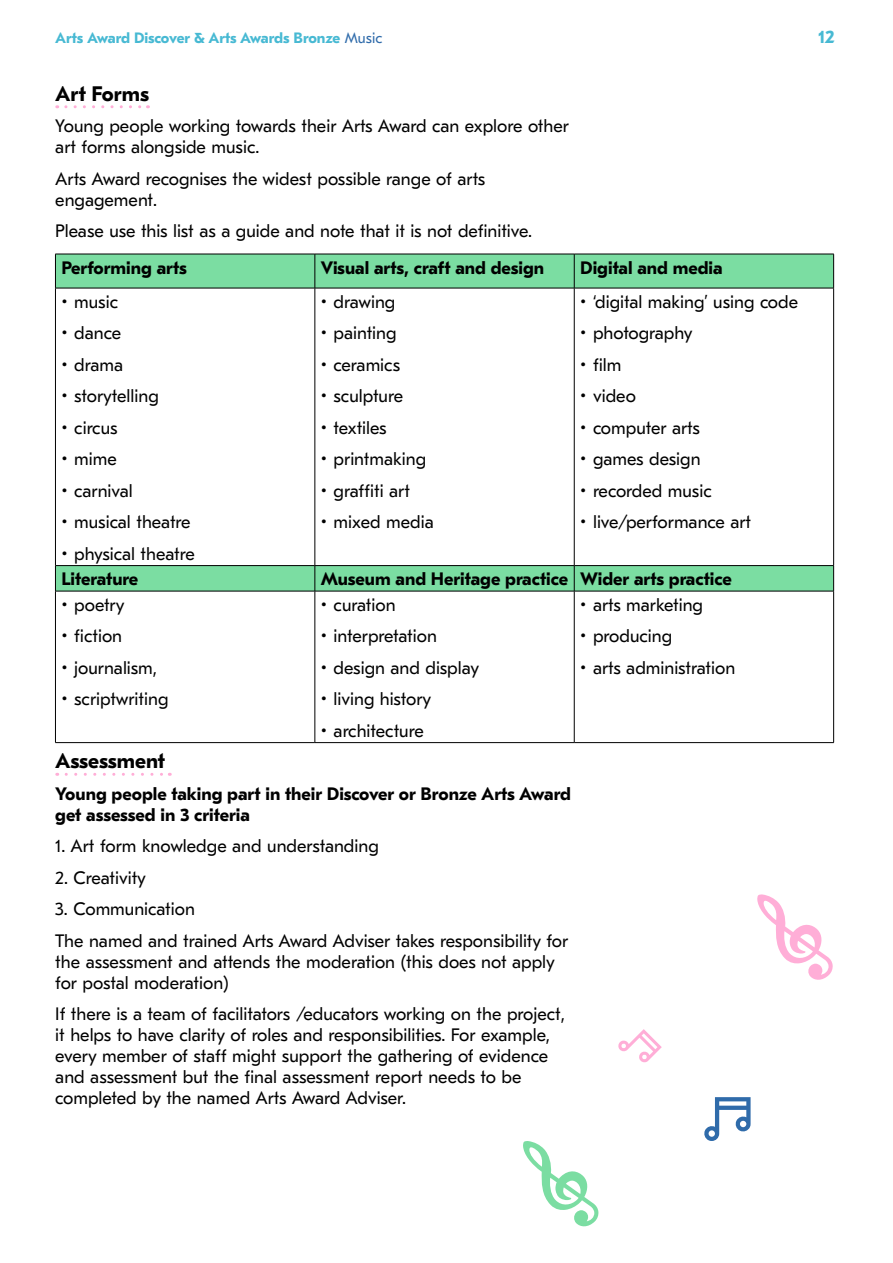
<style>
.page{position:relative;width:893px;height:1263px;background:#fff}
.page>*{position:absolute;margin:0;border:0;box-sizing:border-box;transform-origin:0 0}
.t1{font:700 21px "GT Eesti Text";color:#000}
.t2{font:18px/21px "GT Eesti Text";color:#000}
.t3{font:700 18px/21px "GT Eesti Text";color:#000}
.t4{font:700 18px "GT Eesti Text";color:#47b9d3}
.t5{font:700 15px "GT Eesti Text";letter-spacing:-.015em;color:#47b9d3}
.s1{font-weight:400;color:#2f6baa}
</style>
<div class="page">
<svg style="left:66px;top:105px;width:82px;height:3px"></svg>
<svg style="left:66px;top:773px;width:104px;height:3px"></svg>
<svg style="left:56px;top:255px;width:777px;height:336px"></svg>
<hr style="left:55px;top:254px;width:260px;height:1px;background:#000">
<hr style="left:55px;top:254px;width:1px;height:34px;background:#000">
<hr style="left:315px;top:254px;width:259px;height:1px;background:#000">
<hr style="left:315px;top:254px;width:1px;height:34px;background:#000">
<hr style="left:574px;top:254px;width:260px;height:1px;background:#000">
<hr style="left:574px;top:254px;width:1px;height:34px;background:#000">
<hr style="left:833px;top:254px;width:1px;height:34px;background:#000">
<hr style="left:55px;top:288px;width:260px;height:1px;background:#000">
<hr style="left:55px;top:288px;width:1px;height:277px;background:#000">
<hr style="left:315px;top:288px;width:259px;height:1px;background:#000">
<hr style="left:315px;top:288px;width:1px;height:277px;background:#000">
<hr style="left:574px;top:288px;width:260px;height:1px;background:#000">
<hr style="left:574px;top:288px;width:1px;height:277px;background:#000">
<hr style="left:833px;top:288px;width:1px;height:277px;background:#000">
<hr style="left:55px;top:565px;width:260px;height:1px;background:#000">
<svg style="left:55px;top:566px;width:1px;height:25px"></svg>
<hr style="left:315px;top:565px;width:259px;height:1px;background:#000">
<svg style="left:315px;top:566px;width:1px;height:25px"></svg>
<hr style="left:574px;top:565px;width:260px;height:1px;background:#000">
<svg style="left:574px;top:566px;width:1px;height:25px"></svg>
<svg style="left:833px;top:566px;width:1px;height:25px"></svg>
<hr style="left:55px;top:591px;width:260px;height:1px;background:#000">
<hr style="left:55px;top:591px;width:1px;height:151px;background:#000">
<hr style="left:315px;top:591px;width:259px;height:1px;background:#000">
<hr style="left:315px;top:591px;width:1px;height:151px;background:#000">
<hr style="left:574px;top:591px;width:260px;height:1px;background:#000">
<hr style="left:574px;top:591px;width:1px;height:151px;background:#000">
<hr style="left:833px;top:591px;width:1px;height:151px;background:#000">
<hr style="left:55px;top:742px;width:260px;height:1px;background:#000">
<hr style="left:315px;top:742px;width:259px;height:1px;background:#000">
<hr style="left:574px;top:742px;width:260px;height:1px;background:#000">
<svg style="left:618px;top:1029px;width:44px;height:34px"></svg>
<svg style="left:704px;top:1097px;width:47px;height:44px"></svg>
<svg style="left:523px;top:1141px;width:76px;height:86px"></svg>
<svg style="left:757px;top:894px;width:76px;height:86px"></svg>
<p class="t5" style="left:55px;top:30px;width:329px">Arts Award Discover &amp; Arts Awards Bronze <span class="s1">Music</span></p>
<p class="t4" style="left:818px;top:27px;width:18px">12</p>
<p class="t1" style="left:55px;top:82px;width:95px">Art Forms</p>
<p class="t2" style="left:55px;top:116px;width:515px">Young people working towards their Arts Award can explore other art forms alongside music.</p>
<p class="t2" style="left:55px;top:168px;width:431px">Arts Award recognises the widest possible range of arts engagement.</p>
<p class="t2" style="left:55px;top:221px;width:478px">Please use this list as a guide and note that it is not definitive.</p>
<p class="t3" style="left:61px;top:257px;width:127px">Performing arts</p>
<p class="t3" style="left:321px;top:257px;width:225px">Visual arts, craft and design</p>
<p class="t3" style="left:580px;top:257px;width:144px">Digital and media</p>
<p class="t2" style="left:61px;top:291px;width:58px">• music</p>
<p class="t2" style="left:61px;top:323px;width:61px">• dance</p>
<p class="t2" style="left:61px;top:354px;width:63px">• drama</p>
<p class="t2" style="left:61px;top:386px;width:99px">• storytelling</p>
<p class="t2" style="left:61px;top:417px;width:58px">• circus</p>
<p class="t2" style="left:61px;top:449px;width:57px">• mime</p>
<p class="t2" style="left:61px;top:480px;width:73px">• carnival</p>
<p class="t2" style="left:61px;top:512px;width:131px">• musical theatre</p>
<p class="t2" style="left:61px;top:543px;width:135px">• physical theatre</p>
<p class="t2" style="left:580px;top:291px;width:219px">• ‘digital making’ using code</p>
<p class="t2" style="left:580px;top:323px;width:114px">• photography</p>
<p class="t2" style="left:580px;top:354px;width:43px">• film</p>
<p class="t2" style="left:580px;top:386px;width:57px">• video</p>
<p class="t2" style="left:580px;top:417px;width:121px">• computer arts</p>
<p class="t2" style="left:580px;top:449px;width:122px">• games design</p>
<p class="t2" style="left:580px;top:480px;width:133px">• recorded music</p>
<p class="t2" style="left:580px;top:512px;width:172px">• live/performance art</p>
<p class="t2" style="left:321px;top:291px;width:76px">• drawing</p>
<p class="t2" style="left:321px;top:323px;width:77px">• painting</p>
<p class="t2" style="left:321px;top:354px;width:81px">• ceramics</p>
<p class="t2" style="left:321px;top:386px;width:84px">• sculpture</p>
<p class="t2" style="left:321px;top:417px;width:67px">• textiles</p>
<p class="t2" style="left:321px;top:449px;width:107px">• printmaking</p>
<p class="t2" style="left:321px;top:480px;width:91px">• graffiti art</p>
<p class="t2" style="left:321px;top:512px;width:114px">• mixed media</p>
<p class="t3" style="left:61px;top:569px;width:78px">Literature</p>
<p class="t3" style="left:321px;top:569px;width:412px">Museum and Heritage practice Wider arts practice</p>
<p class="t2" style="left:61px;top:594px;width:65px">• poetry</p>
<p class="t2" style="left:61px;top:626px;width:62px">• fiction</p>
<p class="t2" style="left:61px;top:657px;width:97px">• journalism,</p>
<p class="t2" style="left:61px;top:689px;width:109px">• scriptwriting</p>
<p class="t2" style="left:580px;top:594px;width:124px">• arts marketing</p>
<p class="t2" style="left:580px;top:626px;width:94px">• producing</p>
<p class="t2" style="left:580px;top:657px;width:157px">• arts administration</p>
<p class="t2" style="left:321px;top:594px;width:76px">• curation</p>
<p class="t2" style="left:321px;top:626px;width:118px">• interpretation</p>
<p class="t2" style="left:321px;top:657px;width:160px">• design and display</p>
<p class="t2" style="left:321px;top:689px;width:112px">• living history</p>
<p class="t2" style="left:321px;top:720px;width:104px">• architecture</p>
<p class="t1" style="left:55px;top:749px;width:111px">Assessment</p>
<p class="t3" style="left:55px;top:783px;width:517px">Young people taking part in their Discover or Bronze Arts Award get assessed in 3 criteria</p>
<p class="t2" style="left:55px;top:836px;width:325px">1. Art form knowledge and understanding</p>
<p class="t2" style="left:55px;top:867px;width:92px">2. Creativity</p>
<p class="t2" style="left:55px;top:894px;width:515px;line-height:31.5px">3. Communication<br>The named and trained Arts Award Adviser takes responsibility for</p>
<p class="t2" style="left:55px;top:951px;width:501px">the assessment and attends the moderation (this does not apply for postal moderation)</p>
<p class="t2" style="left:55px;top:1004px;width:511px">If there is a team of facilitators /educators working on the project, it helps to have clarity of roles and responsibilities. For example, every member of staff might support the gathering of evidence and assessment but the final assessment report needs to be completed by the named Arts Award Adviser.</p>
</div>
